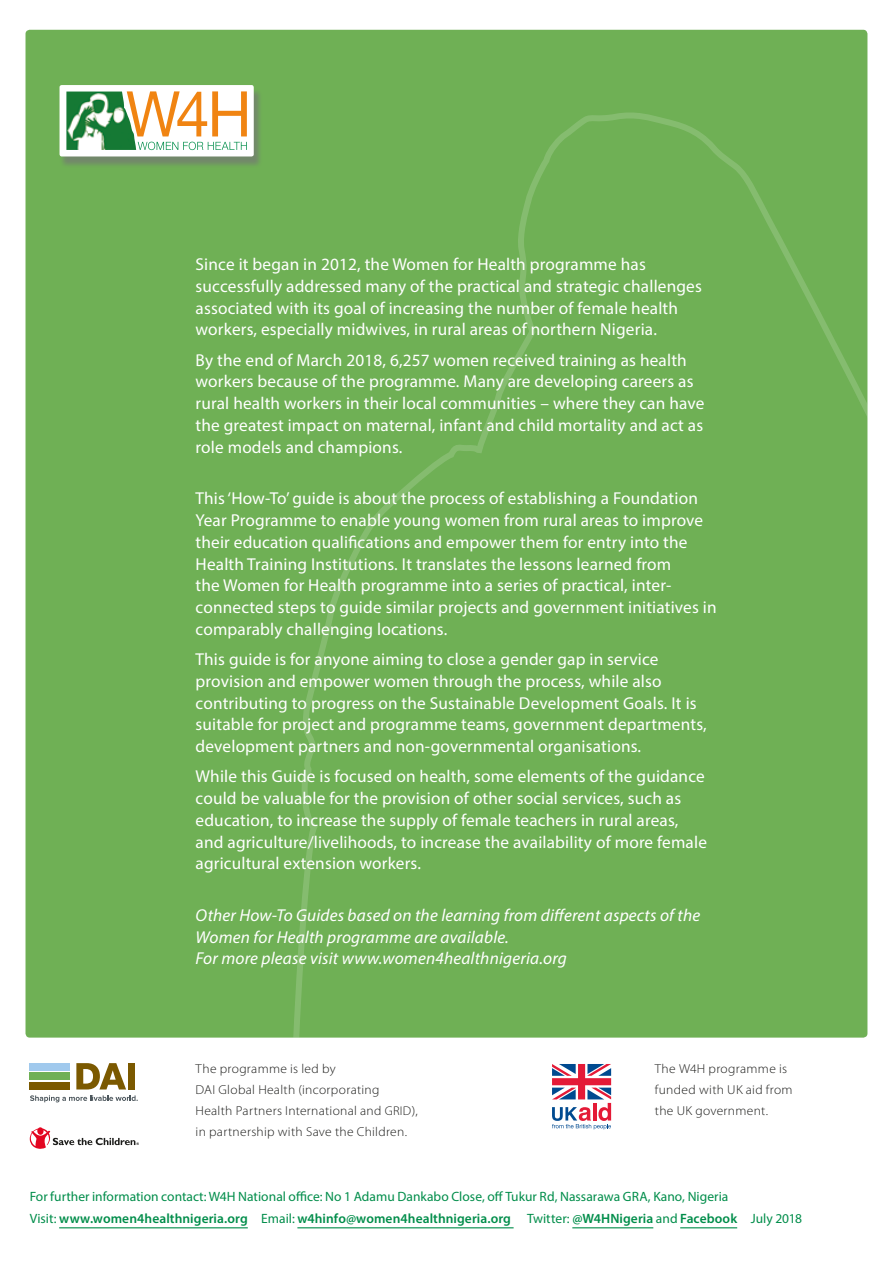
<style>
.page{position:relative;width:893px;height:1263px;background:#fff}
.page>*{position:absolute;margin:0;border:0;box-sizing:border-box;transform-origin:0 0}
.t1{font:17.25px/21.8px "Myriad Pro";letter-spacing:.01em;color:#fff}
.t2{font:italic 17.25px/21.8px "Myriad Pro";letter-spacing:.01em;color:#fff}
.t3{font:13.5px/22.5px "Myriad Pro";color:#008d4a}
.t4{font:300 12.9px/21px "Myriad Pro";letter-spacing:.02em;color:#1d1d1b;scale:1.04 1}
.s1{font-size:12.75px}
.s2{font-weight:600}
</style>
<div class="page">
<div style="left:26px;top:30px;width:841px;height:1007px;background:#6fb055;border-radius:4px"></div>
<svg style="left:293px;top:112px;width:574px;height:925px"></svg>
<div style="left:59px;top:88px;width:204px;height:80px;background:#747575;opacity:.67"></div>
<div style="left:60px;top:85px;width:194px;height:71px;background:#fff;border-radius:2px"></div>
<svg style="left:138px;top:142px;width:109px;height:8px"></svg>
<svg style="left:127px;top:91px;width:120px;height:45px"></svg>
<img style="left:66px;top:92px;width:70px;height:58px">
<hr style="left:59px;top:1227px;width:189px;height:1px;background:#008d4a">
<hr style="left:297px;top:1227px;width:217px;height:1px;background:#008d4a">
<hr style="left:572px;top:1227px;width:81px;height:1px;background:#008d4a">
<hr style="left:680px;top:1227px;width:57px;height:1px;background:#008d4a">
<svg style="left:30px;top:1127px;width:109px;height:22px"></svg>
<div style="left:30px;top:1063px;width:40px;height:8px;background:#a0c9ed"></div>
<div style="left:30px;top:1072px;width:40px;height:8px;background:#6fb055"></div>
<div style="left:30px;top:1081px;width:40px;height:8px;background:#7b5900"></div>
<svg style="left:76px;top:1063px;width:50px;height:26px"></svg>
<div style="left:128px;top:1063px;width:7px;height:26px;background:#7b5900"></div>
<svg style="left:30px;top:1095px;width:108px;height:7px"></svg>
<svg style="left:552px;top:1064px;width:59px;height:65px"></svg>
<p class="t1" style="left:196px;top:253px;width:508px">Since it began in 2012, the Women for Health programme has successfully addressed many of the practical and strategic challenges associated with its goal of increasing the number of female health workers, especially midwives, in rural areas of northern Nigeria.</p>
<p class="t1" style="left:196px;top:349px;width:510px">By the end of March 2018, 6,257 women received training as health workers because of the programme. Many are developing careers as rural health workers in their local communities – where they can have the greatest impact on maternal, infant and child mortality and act as role models and champions.</p>
<p class="t1" style="left:196px;top:487px;width:523px">This ‘How-To’ guide is about the process of establishing a Foundation Year Programme to enable young women from rural areas to improve their education qualifications and empower them for entry into the Health Training Institutions. It translates the lessons learned from<br>the Women for Health programme into a series of practical, inter&shy;connected steps to guide similar projects and government initiatives in comparably challenging locations.</p>
<p class="t1" style="left:196px;top:648px;width:513px">This guide is for anyone aiming to close a gender gap in service provision and empower women through the process, while also contributing to progress on the Sustainable Development Goals. It is suitable for project and programme teams, government departments, development partners and non-governmental organisations.</p>
<p class="t1" style="left:196px;top:765px;width:513px">While this Guide is focused on health, some elements of the guidance could be valuable for the provision of other social services, such as education, to increase the supply of female teachers in rural areas, and agriculture/livelihoods, to increase the availability of more female agricultural extension workers.</p>
<p class="t2" style="left:196px;top:904px;width:506px">Other How-To Guides based on the learning from different aspects of the<br>Women for Health programme are available.<br>For more please visit www.women4healthnigeria.org</p>
<p class="t4" style="left:196px;top:1058px;width:215px">The programme is led by<br>DAI Global Health (incorporating Health Partners International and <span class="s1">GRID</span>), in partnership with Save the Children.</p>
<p class="t4" style="left:655px;top:1058px;width:134px">The W4H programme is funded with UK aid from the UK government.</p>
<p class="t3" style="left:30px;top:1185px;width:774px">For further information contact: W4H National office: No 1 Adamu Dankabo Close, off Tukur Rd, Nassarawa GRA, Kano, Nigeria<br>Visit: <span class="s2">www.women4healthnigeria.org</span> Email: <span class="s2">w4hinfo@women4healthnigeria.org</span> Twitter: <span class="s2">@W4HNigeria</span> and <span class="s2">Facebook</span> July 2018</p>
</div>
